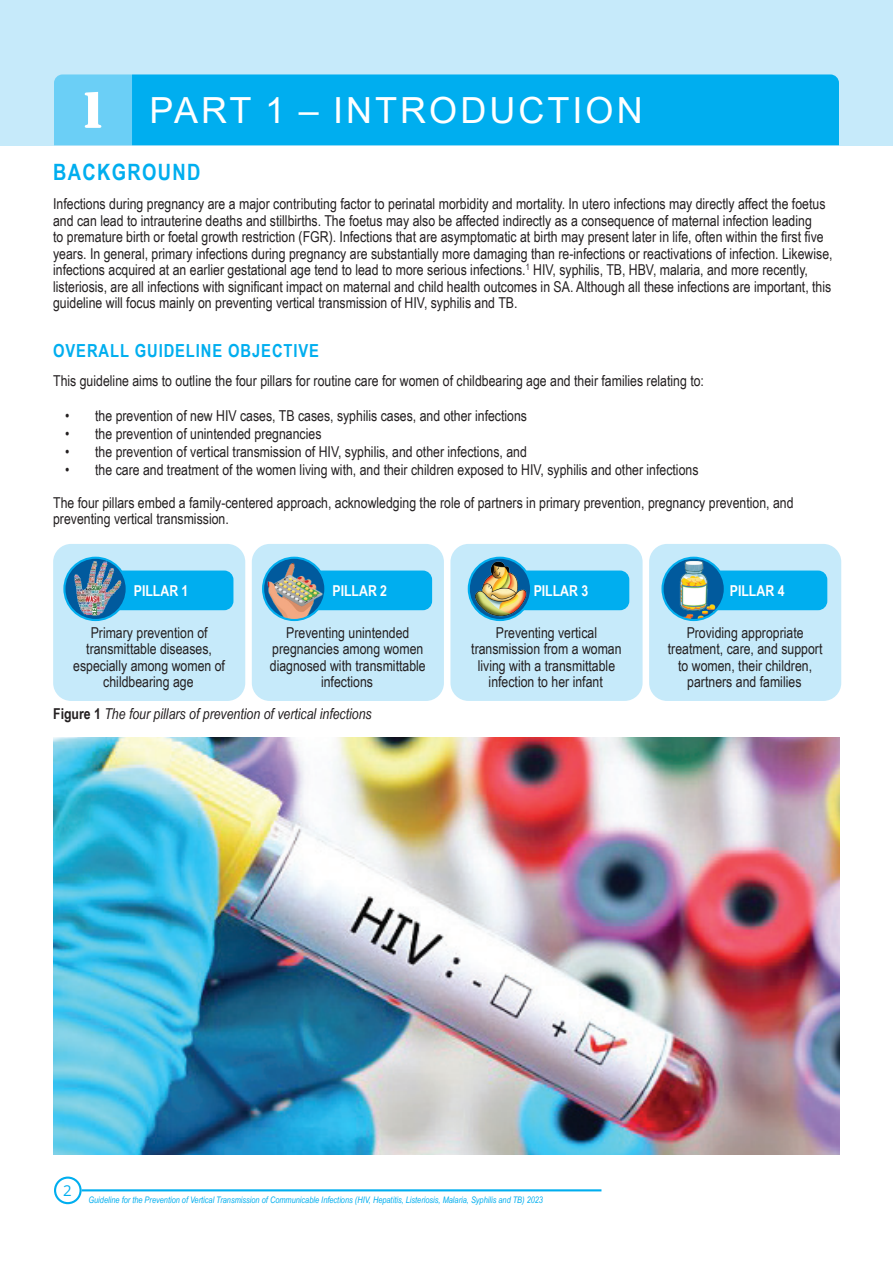
<style>
.page{position:relative;width:893px;height:1263px;background:#fff}
.page>*{position:absolute;margin:0;border:0;box-sizing:border-box;transform-origin:0 0}
.t1{font:54px "Stencil";color:#fff}
.Page_Header{font:36px "Arial";letter-spacing:.085em;color:#fff}
.Text_Head_blue{font:700 22.5px "Arial Narrow";letter-spacing:.06em;color:#00aeef}
.Text_HEAD{font:700 18px "Arial Narrow";letter-spacing:.05em;color:#00aeef}
.Normal_text{font:15px/16.5px "Arial Narrow";color:#231f20;text-align:center}
.Normal_text_caption{font:italic 15px "Arial Narrow";color:#231f20}
.Narrow_text_white_bo{font:700 15px "Arial Narrow";color:#fff}
.t2{font:italic 9px "Arial Narrow";color:#00aeef}
.s1{font-weight:700;font-style:normal}
</style>
<div class="page">
<div style="left:0;top:0;width:893px;height:145px;background:#c6eafa"></div>
<hr style="left:82px;top:1189px;width:519px;height:2px;background:#00aeef">
<div style="left:54px;top:1176px;width:28px;height:28px;border:2px solid #00aeef;border-radius:50%"></div>
<img style="left:53px;top:738px;width:787px;height:416px">
<div style="left:132px;top:74px;width:707px;height:71px;background:#00aeef"></div>
<div style="left:54px;top:74px;width:78px;height:71px;background:#6bcff6"></div>
<div style="left:53px;top:544px;width:192px;height:157px;background:#c6eafa;border-radius:18px"></div>
<div style="left:90px;top:571px;width:143px;height:38px;background:#00aeef;border-radius:9px"></div>
<div style="left:89px;top:570px;width:144px;height:40px;border:2px solid #00aeef;border-radius:9px"></div>
<svg style="left:64px;top:558px;width:63px;height:62px"></svg>
<img style="left:71px;top:561px;width:52px;height:55px">
<div style="left:63px;top:557px;width:65px;height:64px;border:2px solid #00aeef;border-radius:50%"></div>
<div style="left:252px;top:544px;width:192px;height:157px;background:#c6eafa;border-radius:18px"></div>
<div style="left:288px;top:571px;width:143px;height:38px;background:#00aeef;border-radius:9px"></div>
<div style="left:288px;top:570px;width:144px;height:40px;border:2px solid #00aeef;border-radius:9px"></div>
<img style="left:263px;top:558px;width:62px;height:62px;border-radius:31px">
<div style="left:262px;top:557px;width:64px;height:64px;border:2px solid #00aeef;border-radius:50%"></div>
<div style="left:450px;top:544px;width:193px;height:157px;background:#c6eafa;border-radius:18px"></div>
<div style="left:494px;top:571px;width:135px;height:38px;background:#00aeef;border-radius:9px"></div>
<div style="left:493px;top:570px;width:136px;height:40px;border:2px solid #00aeef;border-radius:9px"></div>
<img style="left:469px;top:558px;width:61px;height:62px">
<div style="left:468px;top:557px;width:64px;height:64px;border:2px solid #00aeef;border-radius:50%"></div>
<div style="left:649px;top:544px;width:192px;height:157px;background:#c6eafa;border-radius:18px"></div>
<div style="left:688px;top:571px;width:138px;height:38px;background:#00aeef;border-radius:9px"></div>
<div style="left:687px;top:570px;width:140px;height:40px;border:2px solid #00aeef;border-radius:9px"></div>
<svg style="left:662px;top:558px;width:63px;height:62px"></svg>
<img style="left:664px;top:561px;width:55px;height:59px">
<div style="left:661px;top:557px;width:65px;height:64px;border:2px solid #00aeef;border-radius:50%"></div>
<p class="t1" style="left:77px;top:79px;width:33px">1</p>
<p class="Page_Header" style="left:150px;top:86px;width:494px">PART 1 – INTRODUCTION</p>
<p class="Text_Head_blue" style="left:53px;top:155px;width:149px">BACKGROUND</p>
<p class="Normal_text" style="left:53px;top:195px;width:781px;text-align:left">Infections during pregnancy are a major contributing factor to perinatal morbidity and mortality. In utero infections may directly affect the foetus and can lead to intrauterine deaths and stillbirths. The foetus may also be affected indirectly as a consequence of maternal infection leading<br>to premature birth or foetal growth restriction (FGR). Infections that are asymptomatic at birth may present later in life, often within the first five years. In general, primary infections during pregnancy are substantially more damaging than re-infections or reactivations of infection. Likewise, infections acquired at an earlier gestational age tend to lead to more serious infections.<sup>1</sup> HIV, syphilis, TB, HBV, malaria, and more recently, listeriosis, are all infections with significant impact on maternal and child health outcomes in SA. Although all these infections are important, this guideline will focus mainly on preventing vertical transmission of HIV, syphilis and TB.</p>
<p class="Text_HEAD" style="left:53px;top:337px;width:267px">OVERALL GUIDELINE OBJECTIVE</p>
<p class="Normal_text" style="left:53px;top:372px;width:652px">This guideline aims to outline the four pillars for routine care for women of childbearing age and their families relating to:</p>
<p class="Normal_text" style="left:65px;top:407px;width:463px">• the prevention of new HIV cases, TB cases, syphilis cases, and other infections</p>
<p class="Normal_text" style="left:65px;top:425px;width:258px">• the prevention of unintended pregnancies</p>
<p class="Normal_text" style="left:65px;top:443px;width:463px">• the prevention of vertical transmission of HIV, syphilis, and other infections, and</p>
<p class="Normal_text" style="left:65px;top:461px;width:635px">• the care and treatment of the women living with, and their children exposed to HIV, syphilis and other infections</p>
<p class="Normal_text" style="left:53px;top:494px;width:742px;text-align:left">The four pillars embed a family-centered approach, acknowledging the role of partners in primary prevention, pregnancy prevention, and preventing vertical transmission.</p>
<p class="Narrow_text_white_bo" style="left:134px;top:579px;width:56px">PILLAR 1</p>
<p class="Normal_text" style="left:86px;top:623px;width:127px;text-align:left">Primary prevention of transmittable diseases,</p>
<p class="Normal_text" style="left:73px;top:656px;width:153px">especially among women of childbearing age</p>
<p class="Narrow_text_white_bo" style="left:332px;top:579px;width:56px">PILLAR 2</p>
<p class="Normal_text" style="left:270px;top:623px;width:157px">Preventing unintended pregnancies among women diagnosed with transmittable infections</p>
<p class="Normal_text_caption" style="left:53px;top:703px;width:320px"><span class="s1">Figure 1</span> The four pillars of prevention of vertical infections</p>
<p class="Narrow_text_white_bo" style="left:534px;top:579px;width:56px">PILLAR 3</p>
<p class="Normal_text" style="left:471px;top:623px;width:152px">Preventing vertical transmission from a woman living with a transmittable infection to her infant</p>
<p class="Narrow_text_white_bo" style="left:730px;top:579px;width:56px">PILLAR 4</p>
<p class="Normal_text" style="left:668px;top:623px;width:156px">Providing appropriate treatment, care, and support to women, their children, partners and families</p>
<p class="t2" style="left:63px;top:1193px;width:481px"><sup>2</sup> Guideline for the Prevention of Vertical Transmission of Communicable Infections (HIV, Hepatitis, Listeriosis, Malaria, Syphilis and TB) 2023</p>
</div>
